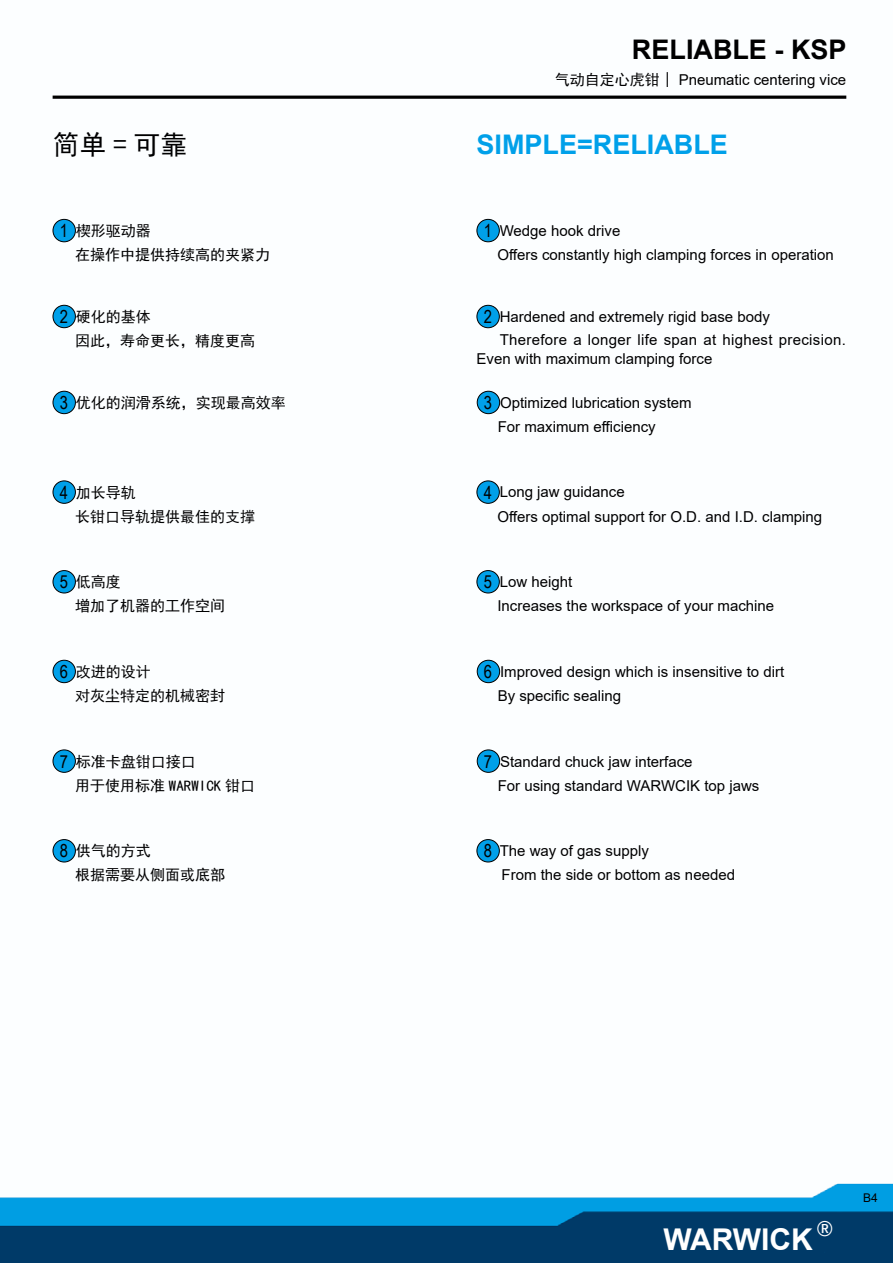
<style>
.page{position:relative;width:893px;height:1263px;background:#fff}
.page>*{position:absolute;margin:0;border:0;box-sizing:border-box;transform-origin:0 0}
.t1{font:700 30px "Arial";color:#fff}
.t2{font:700 27px "Arial";color:#00a0e9}
.t3{font:700 27px "Arial";color:#000}
.t4{font:27px "Sim Hei";color:#000}
.t5{font:700 21px "Deng Xian";color:#fff}
.t6{font:15px/24.2px "Arial";color:#000}
.t7{font:15px/24.2px "Sim Hei";color:#000}
.t8{font:15px/22.6px "Arial";letter-spacing:.02em;color:#000}
.t9{font:12px "Arial";color:#000}
.s1{font-family:"Sim Hei"}
.s2{font-family:"Arial Narrow";font-size:18px}
</style>
<div class="page">
<img style="left:0;top:95px;width:893px;height:1168px">
<div style="left:53px;top:96px;width:793px;height:3px;border:2px solid #000"></div>
<div style="left:53px;top:219px;width:22px;height:23px;background:#00a0e9;border-radius:50%"></div>
<div style="left:53px;top:219px;width:23px;height:23px;border:1px solid #000;border-radius:50%"></div>
<div style="left:477px;top:219px;width:22px;height:23px;background:#00a0e9;border-radius:50%"></div>
<div style="left:477px;top:219px;width:23px;height:23px;border:1px solid #000;border-radius:50%"></div>
<div style="left:53px;top:305px;width:22px;height:23px;background:#00a0e9;border-radius:50%"></div>
<div style="left:53px;top:305px;width:23px;height:23px;border:1px solid #000;border-radius:50%"></div>
<div style="left:53px;top:391px;width:22px;height:23px;background:#00a0e9;border-radius:50%"></div>
<div style="left:53px;top:391px;width:23px;height:23px;border:1px solid #000;border-radius:50%"></div>
<div style="left:53px;top:481px;width:22px;height:22px;background:#00a0e9;border-radius:50%"></div>
<div style="left:53px;top:480px;width:23px;height:24px;border:1px solid #000;border-radius:50%"></div>
<div style="left:53px;top:571px;width:22px;height:22px;background:#00a0e9;border-radius:50%"></div>
<div style="left:53px;top:570px;width:23px;height:23px;border:1px solid #000;border-radius:50%"></div>
<div style="left:53px;top:660px;width:22px;height:23px;background:#00a0e9;border-radius:50%"></div>
<div style="left:53px;top:660px;width:23px;height:23px;border:1px solid #000;border-radius:50%"></div>
<div style="left:53px;top:750px;width:22px;height:22px;background:#00a0e9;border-radius:50%"></div>
<div style="left:53px;top:749px;width:23px;height:24px;border:1px solid #000;border-radius:50%"></div>
<div style="left:477px;top:305px;width:22px;height:23px;background:#00a0e9;border-radius:50%"></div>
<div style="left:477px;top:305px;width:23px;height:23px;border:1px solid #000;border-radius:50%"></div>
<div style="left:477px;top:391px;width:23px;height:23px;background:#00a0e9;border-radius:50%"></div>
<div style="left:477px;top:391px;width:23px;height:23px;border:1px solid #000;border-radius:50%"></div>
<div style="left:477px;top:481px;width:22px;height:22px;background:#00a0e9;border-radius:50%"></div>
<div style="left:477px;top:480px;width:23px;height:24px;border:1px solid #000;border-radius:50%"></div>
<div style="left:477px;top:571px;width:22px;height:22px;background:#00a0e9;border-radius:50%"></div>
<div style="left:477px;top:570px;width:23px;height:23px;border:1px solid #000;border-radius:50%"></div>
<div style="left:477px;top:660px;width:23px;height:23px;background:#00a0e9;border-radius:50%"></div>
<div style="left:477px;top:660px;width:23px;height:23px;border:1px solid #000;border-radius:50%"></div>
<div style="left:477px;top:750px;width:23px;height:22px;background:#00a0e9;border-radius:50%"></div>
<div style="left:477px;top:749px;width:23px;height:24px;border:1px solid #000;border-radius:50%"></div>
<div style="left:477px;top:839px;width:22px;height:23px;background:#00a0e9;border-radius:50%"></div>
<div style="left:477px;top:839px;width:23px;height:23px;border:1px solid #000;border-radius:50%"></div>
<div style="left:53px;top:839px;width:22px;height:23px;background:#00a0e9;border-radius:50%"></div>
<div style="left:53px;top:839px;width:23px;height:23px;border:1px solid #000;border-radius:50%"></div>
<h2 class="t3" style="left:632px;top:31px;width:216px">RELIABLE - KSP</h2>
<p class="t6" style="left:555px;top:68px;width:293px"><span class="s1">气动自定心虎钳 |</span> Pneumatic centering vice</p>
<h2 class="t4" style="left:53px;top:131px;width:136px">简单 = 可靠</h2>
<h2 class="t2" style="left:477px;top:125px;width:253px">SIMPLE=RELIABLE</h2>
<p class="t7" style="left:75px;top:219px;width:196px;text-indent:-15px"><span class="s2">1</span> 楔形驱动器<br>在操作中提供持续高的夹紧力</p>
<p class="t6" style="left:497px;top:218px;width:338px;text-indent:-14px"><span class="s2">1</span> Wedge hook drive<br>Offers constantly high clamping forces in operation</p>
<p class="t7" style="left:75px;top:304px;width:182px;text-indent:-15px"><span class="s2">2</span> 硬化的基体<br>因此，寿命更长，精度更高</p>
<p class="t7" style="left:60px;top:390px;width:228px"><span class="s2">3</span> 优化的润滑系统，实现最高效率</p>
<p class="t8" style="left:500px;top:305px;width:348px;text-indent:-16px"><span class="s2">2</span> Hardened and extremely rigid base body<br>Therefore a longer life span at highest precision.</p>
<p class="t6" style="left:477px;top:347px;width:237px">Even with maximum clamping force</p>
<p class="t6" style="left:498px;top:390px;width:196px;text-indent:-14px"><span class="s2">3</span> Optimized lubrication system<br>For maximum efficiency</p>
<p class="t7" style="left:75px;top:480px;width:182px;text-indent:-15px"><span class="s2">4</span> 加长导轨<br>长钳口导轨提供最佳的支撑</p>
<p class="t6" style="left:497px;top:480px;width:326px;text-indent:-14px"><span class="s2">4</span> Long jaw guidance<br>Offers optimal support for O.D. and I.D. clamping</p>
<p class="t7" style="left:75px;top:570px;width:151px;text-indent:-15px"><span class="s2">5</span> 低高度<br>增加了机器的工作空间</p>
<p class="t6" style="left:497px;top:570px;width:278px;text-indent:-14px"><span class="s2">5</span> Low height<br>Increases the workspace of your machine</p>
<p class="t7" style="left:75px;top:659px;width:151px;text-indent:-15px"><span class="s2">6</span> 改进的设计<br>对灰尘特定的机械密封</p>
<p class="t6" style="left:498px;top:659px;width:288px;text-indent:-14px"><span class="s2">6</span> Improved design which is insensitive to dirt<br>By specific sealing</p>
<p class="t7" style="left:75px;top:749px;width:182px;text-indent:-15px"><span class="s2">7</span> 标准卡盘钳口接口<br>用于使用标准 WARWICK 钳口</p>
<p class="t6" style="left:498px;top:749px;width:263px;text-indent:-14px"><span class="s2">7</span> Standard chuck jaw interface<br>For using standard WARWCIK top jaws</p>
<p class="t7" style="left:75px;top:839px;width:151px;text-indent:-15px"><span class="s2">8</span> 供气的方式<br>根据需要从侧面或底部</p>
<p class="t6" style="left:502px;top:839px;width:235px;text-indent:-18px"><span class="s2">8</span> The way of gas supply<br>From the side or bottom as needed</p>
<p class="t9" style="left:863px;top:1189px;width:16px">B4</p>
<h1 class="t1" style="left:663px;top:1219px;width:151px">WARWICK</h1>
<h3 class="t5" style="left:815px;top:1215px;width:20px">®</h3>
</div>
